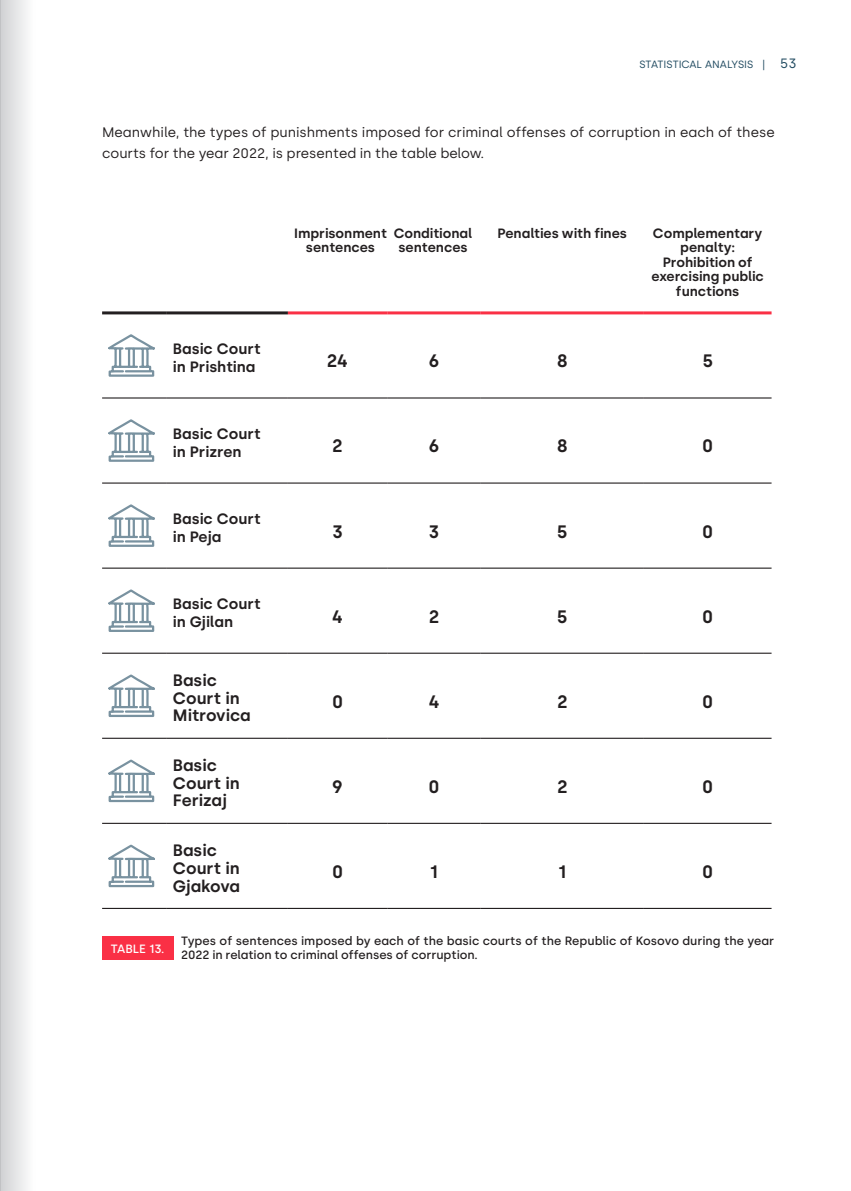
<style>
.page{position:relative;width:851px;height:1191px;background:#fff}
.page>*{position:absolute;margin:0;border:0;box-sizing:border-box;transform-origin:0 0}
.t1{font:600 18px "Silka";color:#231f20}
.t2{font:600 16.5px/17.9px "Silka";color:#231f20}
.t3{font:600 15px/18px "Silka";color:#231f20}
.t4{font:13.8px/20.9px "Silka";color:#231f20}
.t5{font:600 13.5px/14.5px "Silka";letter-spacing:-.005em;color:#231f20;text-align:center}
.t6{font:500 12px/14.2px "Silka";letter-spacing:.005em;color:#231f20}
.t7{font:500 12px "Silka";color:#fff}
.t8{font:10.5px "Silka";color:#204a60}
.s1{font-size:13.5px}
</style>
<div class="page">
<hr style="left:102px;top:311px;width:65px;height:3px;background:#231f20">
<hr style="left:167px;top:311px;width:121px;height:3px;background:#231f20">
<hr style="left:102px;top:397px;width:65px;height:1px;background:#231f20">
<hr style="left:167px;top:397px;width:121px;height:1px;background:#231f20">
<hr style="left:288px;top:397px;width:99px;height:1px;background:#231f20">
<hr style="left:387px;top:397px;width:93px;height:1px;background:#231f20">
<hr style="left:480px;top:397px;width:163px;height:1px;background:#231f20">
<hr style="left:643px;top:397px;width:128px;height:1px;background:#231f20">
<hr style="left:102px;top:482px;width:65px;height:1px;background:#231f20">
<hr style="left:167px;top:482px;width:121px;height:1px;background:#231f20">
<hr style="left:288px;top:482px;width:99px;height:1px;background:#231f20">
<hr style="left:387px;top:482px;width:93px;height:1px;background:#231f20">
<hr style="left:480px;top:482px;width:163px;height:1px;background:#231f20">
<hr style="left:643px;top:482px;width:128px;height:1px;background:#231f20">
<hr style="left:102px;top:567px;width:65px;height:1px;background:#231f20">
<hr style="left:167px;top:567px;width:121px;height:1px;background:#231f20">
<hr style="left:288px;top:567px;width:99px;height:1px;background:#231f20">
<hr style="left:387px;top:567px;width:93px;height:1px;background:#231f20">
<hr style="left:480px;top:567px;width:163px;height:1px;background:#231f20">
<hr style="left:643px;top:567px;width:128px;height:1px;background:#231f20">
<hr style="left:102px;top:652px;width:65px;height:2px;background:#231f20">
<hr style="left:167px;top:652px;width:121px;height:2px;background:#231f20">
<hr style="left:288px;top:652px;width:99px;height:2px;background:#231f20">
<hr style="left:387px;top:652px;width:93px;height:2px;background:#231f20">
<hr style="left:480px;top:652px;width:163px;height:2px;background:#231f20">
<hr style="left:643px;top:652px;width:128px;height:2px;background:#231f20">
<hr style="left:102px;top:737px;width:65px;height:2px;background:#231f20">
<hr style="left:167px;top:737px;width:121px;height:2px;background:#231f20">
<hr style="left:288px;top:737px;width:99px;height:2px;background:#231f20">
<hr style="left:387px;top:737px;width:93px;height:2px;background:#231f20">
<hr style="left:480px;top:737px;width:163px;height:2px;background:#231f20">
<hr style="left:643px;top:737px;width:128px;height:2px;background:#231f20">
<hr style="left:102px;top:822px;width:65px;height:2px;background:#231f20">
<hr style="left:167px;top:822px;width:121px;height:2px;background:#231f20">
<hr style="left:288px;top:822px;width:99px;height:2px;background:#231f20">
<hr style="left:387px;top:822px;width:93px;height:2px;background:#231f20">
<hr style="left:480px;top:822px;width:163px;height:2px;background:#231f20">
<hr style="left:643px;top:822px;width:128px;height:2px;background:#231f20">
<hr style="left:102px;top:908px;width:65px;height:1px;background:#231f20">
<hr style="left:167px;top:908px;width:121px;height:1px;background:#231f20">
<hr style="left:288px;top:908px;width:99px;height:1px;background:#231f20">
<hr style="left:387px;top:908px;width:93px;height:1px;background:#231f20">
<hr style="left:480px;top:908px;width:163px;height:1px;background:#231f20">
<hr style="left:643px;top:908px;width:128px;height:1px;background:#231f20">
<hr style="left:288px;top:311px;width:99px;height:3px;background:#fa3045">
<hr style="left:387px;top:311px;width:93px;height:3px;background:#fa3045">
<hr style="left:480px;top:311px;width:163px;height:3px;background:#fa3045">
<hr style="left:643px;top:311px;width:128px;height:3px;background:#fa3045">
<svg style="left:108px;top:334px;width:47px;height:43px"></svg>
<svg style="left:108px;top:419px;width:47px;height:43px"></svg>
<svg style="left:108px;top:504px;width:47px;height:43px"></svg>
<svg style="left:108px;top:589px;width:47px;height:43px"></svg>
<svg style="left:108px;top:674px;width:47px;height:43px"></svg>
<svg style="left:108px;top:759px;width:47px;height:44px"></svg>
<svg style="left:108px;top:844px;width:47px;height:44px"></svg>
<div style="left:102px;top:935px;width:71px;height:24px;background:#fa3045"></div>
<div style="left:0;top:0;width:36px;height:1191px;background:linear-gradient(to right,#d0d1d3,#fff)"></div>
<hr style="left:0;top:0;width:1px;height:1191px;background:#bcbdc0">
<p class="t8" style="left:639px;top:58px;width:159px">STATISTICAL ANALYSIS | <span class="s1">53</span></p>
<p class="t4" style="left:102px;top:122px;width:674px">Meanwhile, the types of punishments imposed for criminal offenses of corruption in each of these courts for the year 2022, is presented in the table below.</p>
<p class="t3" style="left:173px;top:339px;width:89px">Basic Court in Prishtina</p>
<p class="t3" style="left:173px;top:424px;width:89px">Basic Court in Prizren</p>
<p class="t3" style="left:173px;top:509px;width:89px">Basic Court in Peja</p>
<p class="t3" style="left:173px;top:594px;width:89px">Basic Court in Gjilan</p>
<p class="t2" style="left:173px;top:671px;width:79px">Basic<br>Court in<br>Mitrovica</p>
<p class="t2" style="left:173px;top:756px;width:68px">Basic<br>Court in<br>Ferizaj</p>
<p class="t2" style="left:173px;top:841px;width:69px">Basic<br>Court in<br>Gjakova</p>
<p class="t5" style="left:294px;top:226px;width:94px">Imprisonment sentences</p>
<p class="t5" style="left:394px;top:226px;width:80px">Conditional sentences</p>
<p class="t5" style="left:497px;top:226px;width:131px">Penalties with fines</p>
<p class="t5" style="left:651px;top:226px;width:114px">Complementary penalty:<br>Prohibition of exercising public functions</p>
<p class="t1" style="left:327px;top:350px;width:23px">24</p>
<p class="t1" style="left:428px;top:350px;width:13px">6</p>
<p class="t1" style="left:556px;top:350px;width:13px">8</p>
<p class="t1" style="left:702px;top:350px;width:12px">5</p>
<p class="t1" style="left:332px;top:435px;width:12px">2</p>
<p class="t1" style="left:428px;top:435px;width:13px">6</p>
<p class="t1" style="left:556px;top:435px;width:13px">8</p>
<p class="t1" style="left:702px;top:435px;width:13px">0</p>
<p class="t1" style="left:332px;top:520px;width:12px">3</p>
<p class="t1" style="left:428px;top:520px;width:12px">3</p>
<p class="t1" style="left:557px;top:520px;width:12px">5</p>
<p class="t1" style="left:702px;top:520px;width:13px">0</p>
<p class="t1" style="left:332px;top:605px;width:13px">4</p>
<p class="t1" style="left:428px;top:605px;width:12px">2</p>
<p class="t1" style="left:557px;top:605px;width:12px">5</p>
<p class="t1" style="left:702px;top:605px;width:13px">0</p>
<p class="t1" style="left:332px;top:690px;width:13px">0</p>
<p class="t1" style="left:428px;top:690px;width:13px">4</p>
<p class="t1" style="left:557px;top:690px;width:12px">2</p>
<p class="t1" style="left:702px;top:690px;width:13px">0</p>
<p class="t1" style="left:332px;top:775px;width:13px">9</p>
<p class="t1" style="left:428px;top:775px;width:13px">0</p>
<p class="t1" style="left:557px;top:775px;width:12px">2</p>
<p class="t1" style="left:702px;top:775px;width:13px">0</p>
<p class="t1" style="left:332px;top:860px;width:13px">0</p>
<p class="t1" style="left:430px;top:860px;width:10px">1</p>
<p class="t1" style="left:558px;top:860px;width:10px">1</p>
<p class="t1" style="left:702px;top:860px;width:13px">0</p>
<p class="t7" style="left:111px;top:942px;width:55px">TABLE 13.</p>
<p class="t6" style="left:181px;top:933px;width:594px">Types of sentences imposed by each of the basic courts of the Republic of Kosovo during the year<br>2022 in relation to criminal offenses of corruption.</p>
</div>
